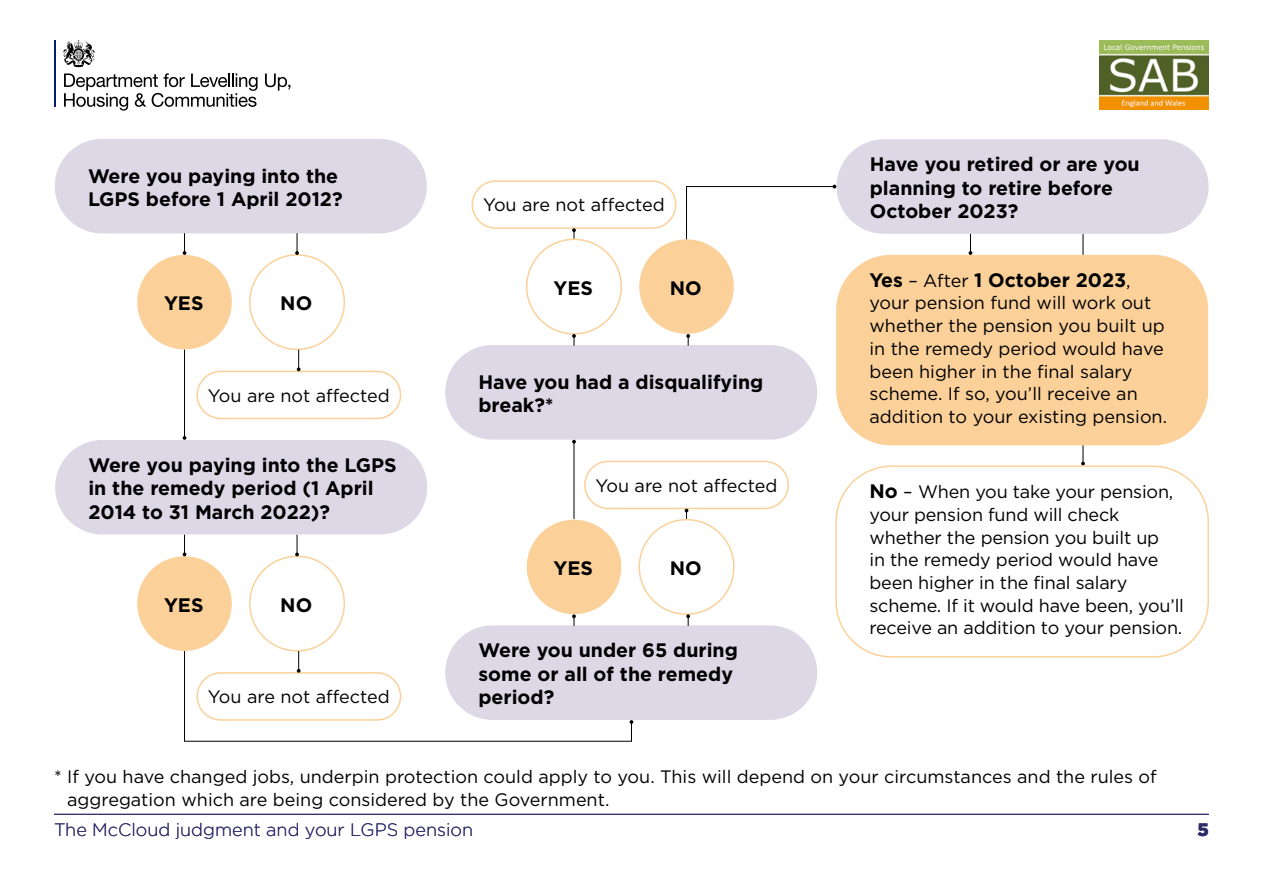
<style>
.page{position:relative;width:1263px;height:893px;background:#fff}
.page>*{position:absolute;margin:0;border:0;box-sizing:border-box;transform-origin:0 0}
.t1{font:700 19.5px/23.4px "Gotham";color:#000}
.t2{font:18px/22.6px "Gotham";color:#000}
.t3{font:300 18px "Gotham";color:#2e2d6a}
.t4{font:900 18px "Gotham";color:#2e2d6a}
.s1{font-weight:400;font-size:18px}
.s2{font-weight:700;font-size:19.5px}
</style>
<div class="page">
<img style="left:1099px;top:41px;width:110px;height:69px">
<hr style="left:55px;top:40px;width:1px;height:67px;background:#00226a">
<svg style="left:265px;top:74px;width:25px;height:17px"></svg>
<svg style="left:64px;top:73px;width:194px;height:38px"></svg>
<svg style="left:62px;top:40px;width:33px;height:27px"></svg>
<hr style="left:1083px;top:234px;width:1px;height:230px;background:#000">
<div style="left:55px;top:139px;width:372px;height:94px;background:#dcd8e6;border-radius:47px"></div>
<div style="left:445px;top:625px;width:372px;height:95px;background:#dcd8e6;border-radius:47px"></div>
<div style="left:445px;top:345px;width:372px;height:95px;background:#dcd8e6;border-radius:47px"></div>
<div style="left:836px;top:139px;width:372px;height:95px;background:#dcd8e6;border-radius:47px"></div>
<div style="left:836px;top:255px;width:372px;height:190px;background:#fbd099;border-radius:55px"></div>
<div style="left:835px;top:465px;width:374px;height:193px;border:2px solid #fbd099;border-radius:55px"></div>
<div style="left:55px;top:440px;width:372px;height:94px;background:#dcd8e6;border-radius:47px"></div>
<div style="left:196px;top:371px;width:205px;height:48px;border:2px solid #fbd099;border-radius:24px"></div>
<div style="left:584px;top:461px;width:205px;height:48px;border:2px solid #fbd099;border-radius:24px"></div>
<div style="left:472px;top:180px;width:204px;height:49px;border:2px solid #fbd099;border-radius:24px"></div>
<div style="left:137px;top:255px;width:95px;height:94px;background:#fbd099;border-radius:50%"></div>
<div style="left:137px;top:556px;width:95px;height:95px;background:#fbd099;border-radius:50%"></div>
<div style="left:527px;top:520px;width:94px;height:94px;background:#fbd099;border-radius:50%"></div>
<div style="left:526px;top:239px;width:96px;height:96px;border:2px solid #fbd099;border-radius:50%"></div>
<div style="left:249px;top:254px;width:96px;height:96px;border:2px solid #fbd099;border-radius:50%"></div>
<div style="left:249px;top:556px;width:96px;height:96px;border:2px solid #fbd099;border-radius:50%"></div>
<div style="left:638px;top:519px;width:96px;height:96px;border:2px solid #fbd099;border-radius:50%"></div>
<div style="left:639px;top:239px;width:95px;height:95px;background:#fbd099;border-radius:50%"></div>
<svg style="left:183px;top:233px;width:3px;height:22px"></svg>
<svg style="left:183px;top:535px;width:3px;height:21px"></svg>
<hr style="left:184px;top:350px;width:1px;height:88px;background:#000">
<svg style="left:295px;top:233px;width:4px;height:22px"></svg>
<svg style="left:295px;top:535px;width:4px;height:21px"></svg>
<svg style="left:685px;top:509px;width:3px;height:10px"></svg>
<svg style="left:572px;top:228px;width:4px;height:11px"></svg>
<svg style="left:297px;top:350px;width:4px;height:21px"></svg>
<svg style="left:184px;top:650px;width:449px;height:92px"></svg>
<svg style="left:686px;top:614px;width:4px;height:12px"></svg>
<svg style="left:686px;top:334px;width:4px;height:12px"></svg>
<svg style="left:572px;top:614px;width:4px;height:12px"></svg>
<svg style="left:686px;top:185px;width:150px;height:55px"></svg>
<hr style="left:574px;top:442px;width:1px;height:77px;background:#000">
<svg style="left:572px;top:440px;width:4px;height:4px"></svg>
<svg style="left:572px;top:334px;width:4px;height:12px"></svg>
<svg style="left:968px;top:234px;width:4px;height:21px"></svg>
<hr style="left:54px;top:814px;width:1155px;height:1px;background:#2e2d6a">
<p class="t1" style="left:88px;top:163px;width:256px">Were you paying into the<br>LGPS before 1 April 2012?</p>
<p class="t1" style="left:164px;top:291px;width:41px">YES</p>
<p class="t1" style="left:280px;top:291px;width:33px">NO</p>
<p class="t2" style="left:208px;top:384px;width:183px">You are not affected</p>
<p class="t1" style="left:88px;top:453px;width:310px">Were you paying into the LGPS in the remedy period (1 April<br>2014 to 31 March 2022)?</p>
<p class="t1" style="left:164px;top:592px;width:41px">YES</p>
<p class="t1" style="left:280px;top:592px;width:33px">NO</p>
<p class="t2" style="left:208px;top:685px;width:183px">You are not affected</p>
<p class="t2" style="left:483px;top:193px;width:183px">You are not affected</p>
<p class="t1" style="left:553px;top:276px;width:41px">YES</p>
<p class="t1" style="left:670px;top:276px;width:33px">NO</p>
<p class="t1" style="left:478px;top:370px;width:286px">Have you had a disqualifying break?*</p>
<p class="t2" style="left:596px;top:474px;width:183px">You are not affected</p>
<p class="t1" style="left:553px;top:556px;width:41px">YES</p>
<p class="t1" style="left:670px;top:556px;width:33px">NO</p>
<p class="t1" style="left:478px;top:638px;width:261px">Were you under 65 during some or all of the remedy period?</p>
<p class="t1" style="left:870px;top:152px;width:271px">Have you retired or are you planning to retire before<br>October 2023?</p>
<p class="t1" style="left:869px;top:268px;width:263px">Yes <span class="s1">– After</span> 1 October 2023<span class="s1">,</span></p>
<p class="t2" style="left:869px;top:291px;width:299px">your pension fund will work out whether the pension you built up in the remedy period would have been higher in the final salary scheme. If so, you’ll receive an addition to your existing pension.</p>
<p class="t2" style="left:869px;top:480px;width:316px"><span class="s2">No</span> – When you take your pension, your pension fund will check whether the pension you built up<br>in the remedy period would have been higher in the final salary scheme. If it would have been, you’ll receive an addition to your pension.</p>
<p class="t2" style="left:67px;top:765px;width:1091px;text-indent:-13px">* If you have changed jobs, underpin protection could apply to you. This will depend on your circumstances and the rules of aggregation which are being considered by the Government.</p>
<p class="t3" style="left:54px;top:820px;width:421px">The McCloud judgment and your LGPS pension</p>
<p class="t4" style="left:1197px;top:819px;width:13px">5</p>
</div>
